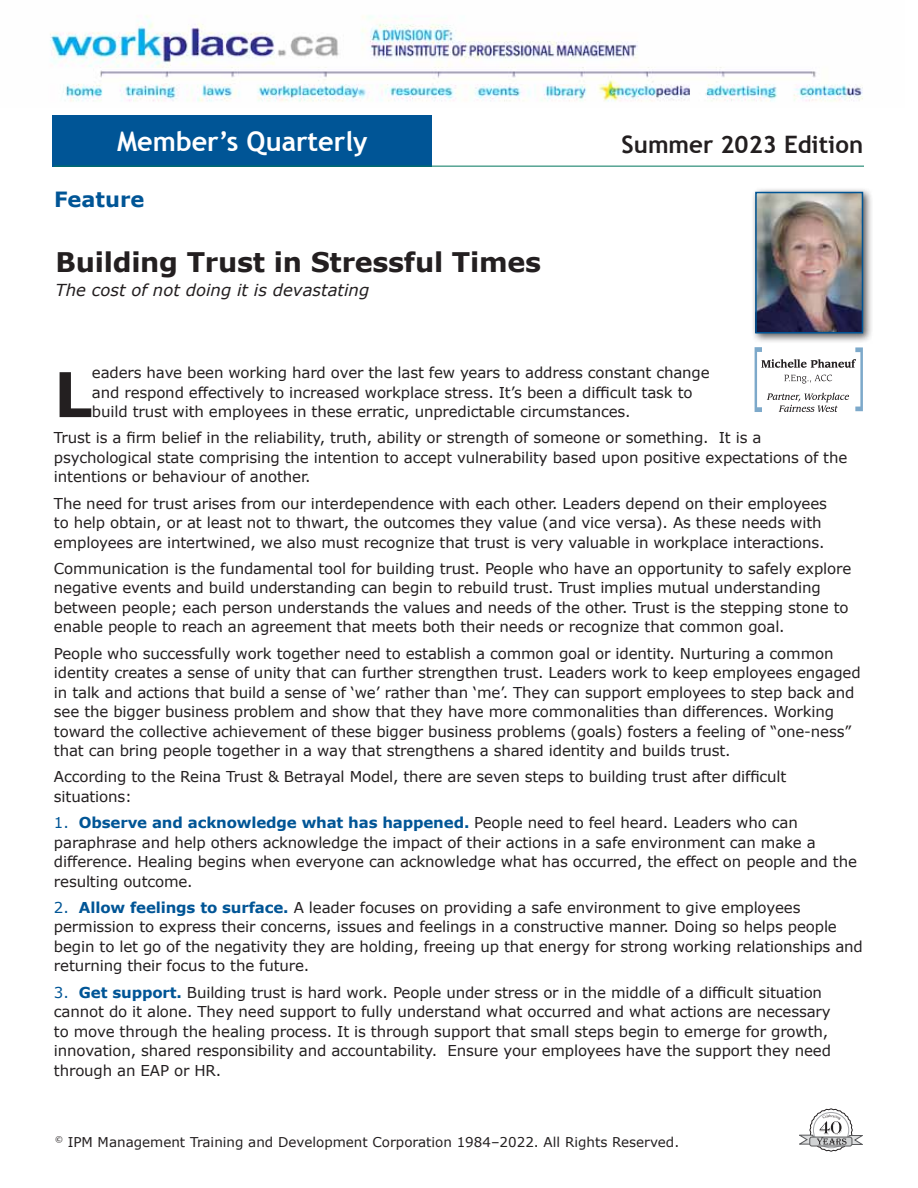
<style>
.page{position:relative;width:918px;height:1188px;background:#fff}
.page>*{position:absolute;margin:0;border:0;box-sizing:border-box;transform-origin:0 0}
.t1{font:700 61.8px "Verdana";color:#231f20}
.t2{font:700 27px "Verdana";letter-spacing:-.01em;color:#231f20}
.t3{font:700 27px "Trebuchet MS";color:#fff}
.t4{font:700 24px "Trebuchet MS";color:#231f20}
.t5{font:700 21px "Verdana";color:#005596}
.t6{font:italic 16.5px "Verdana";color:#231f20}
.t7{font:15px/19.5px "Verdana";letter-spacing:-.01em;color:#231f20}
.t8{font:13.5px "Verdana";color:#231f20}
.s1{color:#005596}
.s2{font-weight:700;color:#005596}
</style>
<div class="page">
<svg style="left:799px;top:1109px;width:64px;height:42px"></svg>
<img style="left:50px;top:15px;width:813px;height:87px">
<div style="left:53px;top:115px;width:379px;height:51px;background:#005596"></div>
<hr style="left:54px;top:166px;width:810px;height:1px;background:#00765d">
<div style="left:751px;top:187px;width:123px;height:157px;background:#231f20;opacity:.75"></div>
<img style="left:758px;top:195px;width:102px;height:136px">
<div style="left:755px;top:192px;width:108px;height:142px;border:2px solid #005596"></div>
<svg style="left:755px;top:347px;width:108px;height:65px"></svg>
<h2 class="t3" style="left:117px;top:124px;width:252px">Member’s Quarterly</h2>
<h3 class="t4" style="left:622px;top:129px;width:243px">Summer 2023 Edition</h3>
<h3 class="t5" style="left:54px;top:186px;width:92px">Feature</h3>
<h2 class="t2" style="left:56px;top:245px;width:487px">Building Trust in Stressful Times</h2>
<p class="t6" style="left:56px;top:279px;width:315px">The cost of not doing it is devastating</p>
<h1 class="t1" style="left:54px;top:355px;width:40px">L</h1>
<p class="t7" style="left:92px;top:362px;width:619px">eaders have been working hard over the last few years to address constant change and respond effectively to increased workplace stress. It’s been a difficult task to build trust with employees in these erratic, unpredictable circumstances.</p>
<p class="t7" style="left:54px;top:428px;width:795px">Trust is a firm belief in the reliability, truth, ability or strength of someone or something. It is a psychological state comprising the intention to accept vulnerability based upon positive expectations of the intentions or behaviour of another.</p>
<p class="t7" style="left:54px;top:493px;width:775px">The need for trust arises from our interdependence with each other. Leaders depend on their employees to help obtain, or at least not to thwart, the outcomes they value (and vice versa). As these needs with employees are intertwined, we also must recognize that trust is very valuable in workplace interactions.</p>
<p class="t7" style="left:54px;top:558px;width:799px">Communication is the fundamental tool for building trust. People who have an opportunity to safely explore negative events and build understanding can begin to rebuild trust. Trust implies mutual understanding between people; each person understands the values and needs of the other. Trust is the stepping stone to enable people to reach an agreement that meets both their needs or recognize that common goal.</p>
<p class="t7" style="left:54px;top:643px;width:808px">People who successfully work together need to establish a common goal or identity. Nurturing a common identity creates a sense of unity that can further strengthen trust. Leaders work to keep employees engaged in talk and actions that build a sense of ‘we’ rather than ‘me’. They can support employees to step back and see the bigger business problem and show that they have more commonalities than differences. Working toward the collective achievement of these bigger business problems (goals) fosters a feeling of “one-ness” that can bring people together in a way that strengthens a shared identity and builds trust.</p>
<p class="t7" style="left:54px;top:767px;width:734px">According to the Reina Trust &amp; Betrayal Model, there are seven steps to building trust after difficult situations:</p>
<p class="t7" style="left:54px;top:812px;width:804px"><span class="s1">1.</span> <span class="s2">Observe and acknowledge what has happened.</span> People need to feel heard. Leaders who can paraphrase and help others acknowledge the impact of their actions in a safe environment can make a difference. Healing begins when everyone can acknowledge what has occurred, the effect on people and the resulting outcome.</p>
<p class="t7" style="left:54px;top:897px;width:810px"><span class="s1">2.</span> <span class="s2">Allow feelings to surface.</span> A leader focuses on providing a safe environment to give employees permission to express their concerns, issues and feelings in a constructive manner. Doing so helps people begin to let go of the negativity they are holding, freeing up that energy for strong working relationships and returning their focus to the future.</p>
<p class="t7" style="left:54px;top:982px;width:779px"><span class="s1">3.</span> <span class="s2">Get support.</span> Building trust is hard work. People under stress or in the middle of a difficult situation cannot do it alone. They need support to fully understand what occurred and what actions are necessary to move through the healing process. It is through support that small steps begin to emerge for growth, innovation, shared responsibility and accountability. Ensure your employees have the support they need through an EAP or HR.</p>
<p class="t8" style="left:55px;top:1133px;width:626px"><sup>©</sup> IPM Management Training and Development Corporation 1984–2022. All Rights Reserved.</p>
</div>
